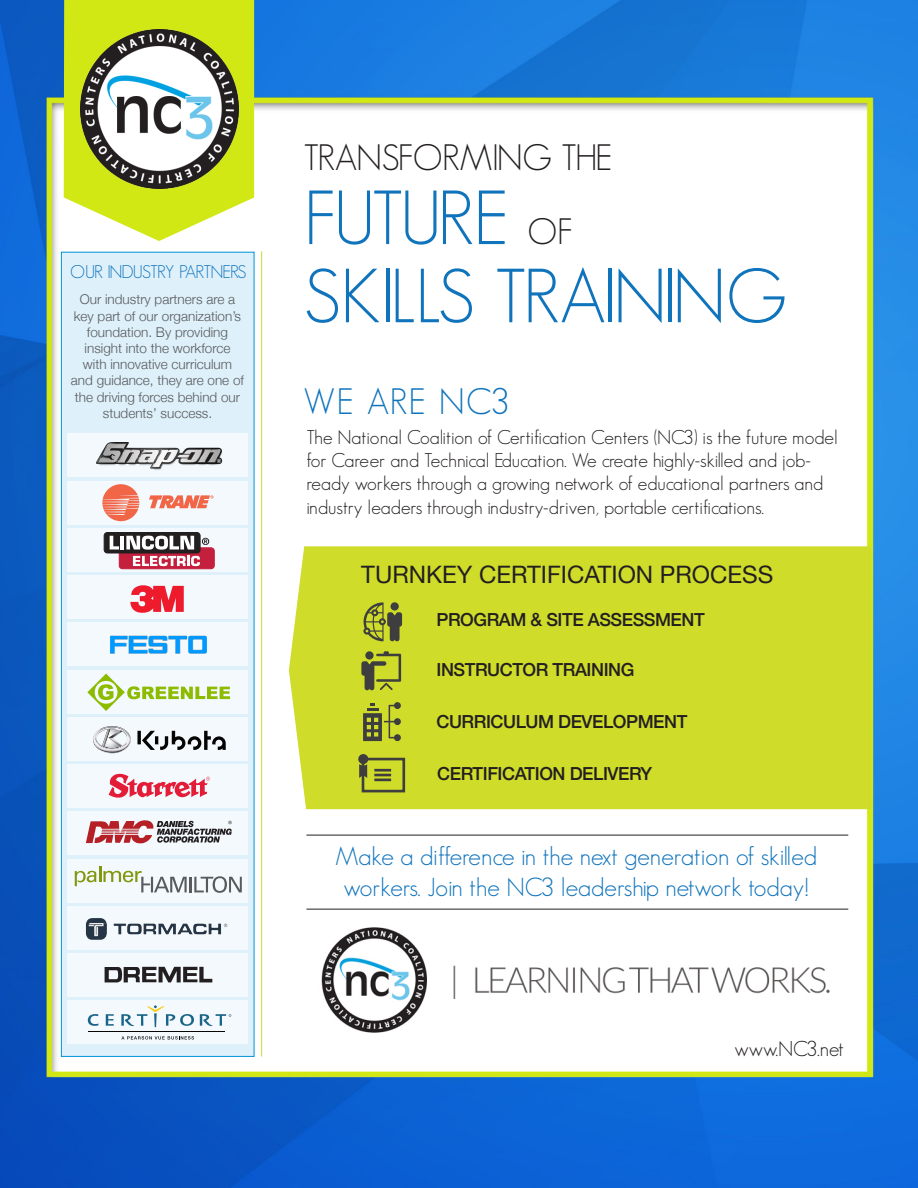
<style>
.page{position:relative;width:918px;height:1188px;background:#fff}
.page>*{position:absolute;margin:0;border:0;box-sizing:border-box;transform-origin:0 0}
.t1{font:300 75px "Geosans";letter-spacing:-.055em;color:#1074bc}
.t2{font:300 36px "Geosans";letter-spacing:-.025em;color:#231f20}
.t3{font:300 36px "Geosans";letter-spacing:.05em;color:#1074bc}
.t4{font:300 25.5px/30.6px "Geosans";color:#1074bc;text-align:center}
.t5{font:24px "Helvetica Neue";color:#231f20}
.t6{font:300 21px "Geosans";color:#231f20}
.t7{font:300 19.5px/23.4px "Geosans";color:#231f20}
.t8{font:500 18px "Helvetica Neue";letter-spacing:-.025em;color:#231f20}
.t9{font:300 18px "Geosans";letter-spacing:-.05em;color:#1074bc}
.t10{font:300 13.5px/16.2px "Helvetica Neue";color:#585a5c;text-align:center}
.s1{font-size:36px;color:#231f20}
</style>
<div class="page">
<img style="left:0;top:0;width:918px;height:1188px">
<svg style="left:64px;top:0;width:190px;height:241px;fill:#d1e814"></svg>
<img style="left:80px;top:30px;width:159px;height:158px">
<hr style="left:306px;top:835px;width:542px;height:1px;background:#231f20">
<hr style="left:306px;top:909px;width:542px;height:1px;background:#231f20">
<hr style="left:261px;top:251px;width:1px;height:806px;background:#cfdc2a">
<div style="left:289px;top:546px;width:582px;height:263px;background:#cfdc2a"></div>
<svg style="left:363px;top:602px;width:39px;height:39px;background:#8a9133"></svg>
<svg style="left:361px;top:651px;width:40px;height:39px;background:#939b32"></svg>
<div style="left:362px;top:758px;width:43px;height:34px;border:3px solid #3e3e3f"></div>
<div style="left:358px;top:754px;width:10px;height:10px;background:#3e3e3f;border-radius:50%"></div>
<svg style="left:359px;top:764px;width:8px;height:14px"></svg>
<hr style="left:374px;top:769px;width:17px;height:3px;background:#3e3e3f">
<svg style="left:374px;top:774px;width:17px;height:7px"></svg>
<svg style="left:363px;top:702px;width:38px;height:39px"></svg>
<img style="left:314px;top:922px;width:530px;height:117px">
<div style="left:61px;top:252px;width:193px;height:805px;background:#def0fa;border:1px solid #0094d7"></div>
<div style="left:68px;top:434px;width:180px;height:43px;background:#f3f9fd"></div>
<div style="left:68px;top:481px;width:180px;height:43px;background:#f3f9fd"></div>
<div style="left:68px;top:528px;width:180px;height:44px;background:#f3f9fd"></div>
<div style="left:68px;top:576px;width:180px;height:43px;background:#f3f9fd"></div>
<div style="left:68px;top:623px;width:180px;height:43px;background:#f3f9fd"></div>
<div style="left:68px;top:670px;width:180px;height:43px;background:#f3f9fd"></div>
<div style="left:68px;top:717px;width:180px;height:43px;background:#f3f9fd"></div>
<div style="left:68px;top:765px;width:180px;height:43px;background:#f3f9fd"></div>
<div style="left:68px;top:812px;width:180px;height:43px;background:#f3f9fd"></div>
<div style="left:68px;top:859px;width:180px;height:43px;background:#f3f9fd"></div>
<div style="left:68px;top:906px;width:180px;height:44px;background:#f3f9fd"></div>
<div style="left:68px;top:954px;width:180px;height:43px;background:#f3f9fd"></div>
<div style="left:68px;top:1001px;width:180px;height:43px;background:#f3f9fd"></div>
<img style="left:97px;top:442px;width:126px;height:28px">
<svg style="left:102px;top:484px;width:37px;height:37px"></svg>
<svg style="left:149px;top:495px;width:64px;height:13px"></svg>
<img style="left:110px;top:635px;width:97px;height:19px">
<svg style="left:109px;top:773px;width:101px;height:25px"></svg>
<svg style="left:87px;top:674px;width:143px;height:37px"></svg>
<svg style="left:105px;top:967px;width:107px;height:15px"></svg>
<svg style="left:86px;top:820px;width:146px;height:23px"></svg>
<svg style="left:130px;top:585px;width:54px;height:28px"></svg>
<hr style="left:189px;top:877px;width:3px;height:15px;background:#585a5c">
<svg style="left:194px;top:876px;width:48px;height:17px"></svg>
<svg style="left:75px;top:866px;width:112px;height:26px"></svg>
<div style="left:104px;top:532px;width:96px;height:21px;background:linear-gradient(to right,#231f20,#231f20);border-radius:3px"></div>
<div style="left:104px;top:532px;width:96px;height:21px;border:1px solid #231f20;border-radius:3px"></div>
<svg style="left:110px;top:536px;width:105px;height:33px"></svg>
<svg style="left:88px;top:1014px;width:11px;height:12px"></svg>
<svg style="left:106px;top:1014px;width:8px;height:12px"></svg>
<svg style="left:121px;top:1005px;width:73px;height:22px"></svg>
<hr style="left:88px;top:1031px;width:136px;height:1px;background:#050605">
<svg style="left:121px;top:1036px;width:73px;height:4px"></svg>
<svg style="left:200px;top:1014px;width:31px;height:12px"></svg>
<svg style="left:93px;top:726px;width:38px;height:27px"></svg>
<svg style="left:137px;top:731px;width:89px;height:19px"></svg>
<img style="left:86px;top:918px;width:142px;height:22px">
<p class="t9" style="left:70px;top:262px;width:178px">OUR INDUSTRY PARTNERS</p>
<p class="t10" style="left:71px;top:290px;width:175px">Our industry partners are a key part of our organization’s foundation. By providing insight into the workforce<br>with innovative curriculum and guidance, they are one of the driving forces behind our students’ success.</p>
<p class="t2" style="left:304px;top:138px;width:310px">TRANSFORMING THE</p>
<p class="t1" style="left:304px;top:176px;width:270px">FUTURE <span class="s1">OF</span></p>
<p class="t1" style="left:304px;top:255px;width:485px">SKILLS TRAINING</p>
<p class="t3" style="left:304px;top:382px;width:208px">WE ARE NC3</p>
<p class="t7" style="left:307px;top:425px;width:533px">The National Coalition of Certification Centers (NC3) is the future model for Career and Technical Education. We create highly-skilled and job&shy;ready workers through a growing network of educational partners and industry leaders through industry-driven, portable certifications.</p>
<p class="t5" style="left:361px;top:557px;width:413px">TURNKEY CERTIFICATION PROCESS</p>
<p class="t8" style="left:436px;top:605px;width:270px">PROGRAM &amp; SITE ASSESSMENT</p>
<p class="t8" style="left:436px;top:655px;width:199px">INSTRUCTOR TRAINING</p>
<p class="t8" style="left:436px;top:707px;width:252px">CURRICULUM DEVELOPMENT</p>
<p class="t8" style="left:437px;top:759px;width:216px">CERTIFICATION DELIVERY</p>
<p class="t4" style="left:336px;top:841px;width:483px">Make a difference in the next generation of skilled workers. Join the NC3 leadership network today!</p>
<p class="t6" style="left:734px;top:1037px;width:111px">www.NC3.net</p>
</div>
